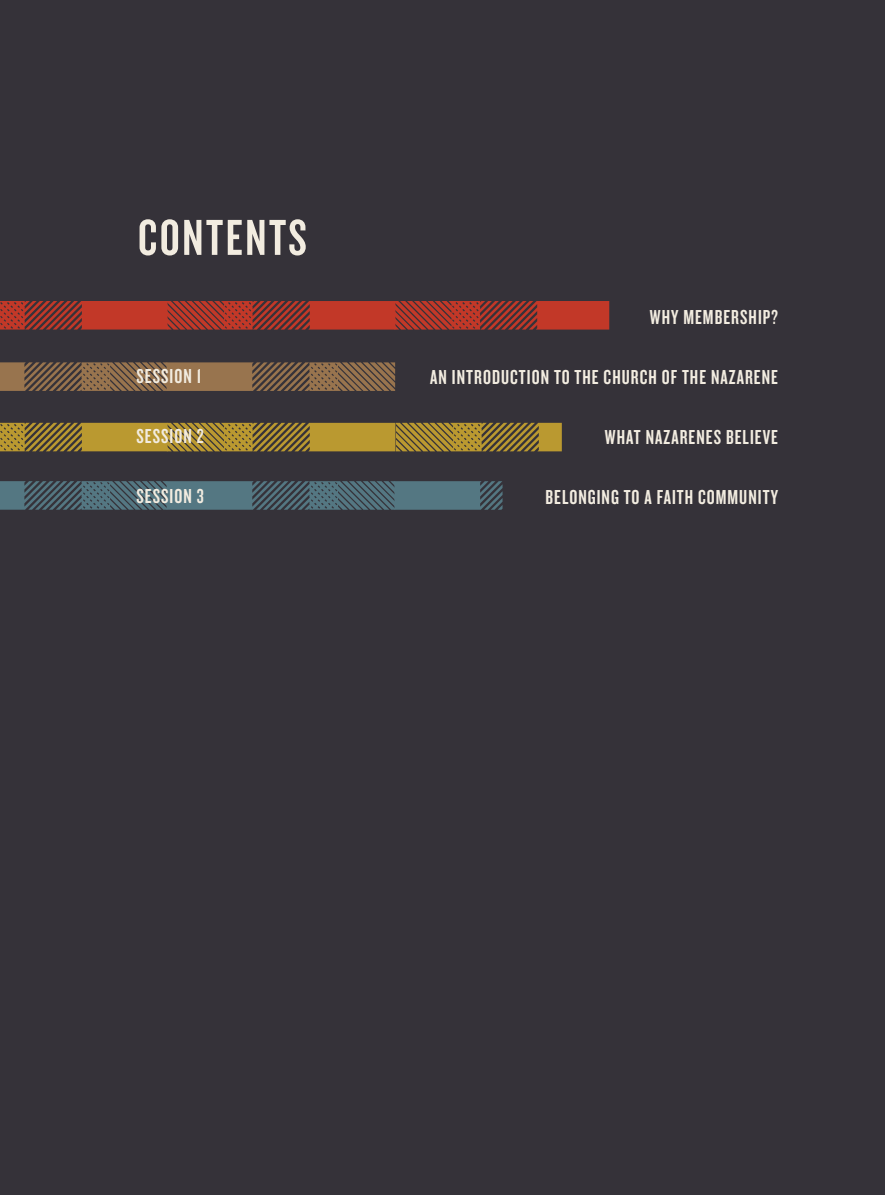
<style>
.page{position:relative;width:885px;height:1195px;background:#353239}
.page>*{position:absolute;margin:0;border:0;box-sizing:border-box;transform-origin:0 0}
.t1{font:204px "Homestead Display";color:#ba9930}
.t2{font:204px "Homestead Display";color:#98744e}
.t3{font:52.5px "Knockout 48 Featherweight";letter-spacing:.05em;color:#f2ece0}
.t4{font:21px "Knockout 48 Featherweight";letter-spacing:.05em;color:#f2ece0}
.s1{color:#c23828}
.s2{color:#547782}
</style>
<div class="page">
<svg style="left:394px;top:301px;width:215px;height:28px;background:#a4362b"></svg>
<svg style="left:396px;top:423px;width:166px;height:28px;background:#957c32"></svg>
<svg style="left:394px;top:481px;width:108px;height:29px;background:#506f79"></svg>
<p class="t3" style="left:138px;top:205px;width:170px">CONTENTS</p>
<p class="t1" style="left:-79px;top:451px;width:165px;rotate:-90deg">| <span class="s1">|</span></p>
<p class="t1" style="left:149px;top:451px;width:165px;rotate:-90deg">| <span class="s1">|</span></p>
<p class="t2" style="left:185px;top:362px;width:162px;rotate:90deg">| <span class="s2">|</span></p>
<p class="t2" style="left:413px;top:362px;width:162px;rotate:90deg">| <span class="s2">|</span></p>
<p class="t4" style="left:136px;top:363px;width:66px">SESSION 1</p>
<p class="t4" style="left:136px;top:423px;width:69px">SESSION 2</p>
<p class="t4" style="left:136px;top:483px;width:69px">SESSION 3</p>
<p class="t4" style="left:650px;top:304px;width:130px">WHY MEMBERSHIP?</p>
<p class="t4" style="left:430px;top:364px;width:349px">AN INTRODUCTION TO THE CHURCH OF THE NAZARENE</p>
<p class="t4" style="left:605px;top:424px;width:175px">WHAT NAZARENES BELIEVE</p>
<p class="t4" style="left:545px;top:484px;width:234px">BELONGING TO A FAITH COMMUNITY</p>
</div>
